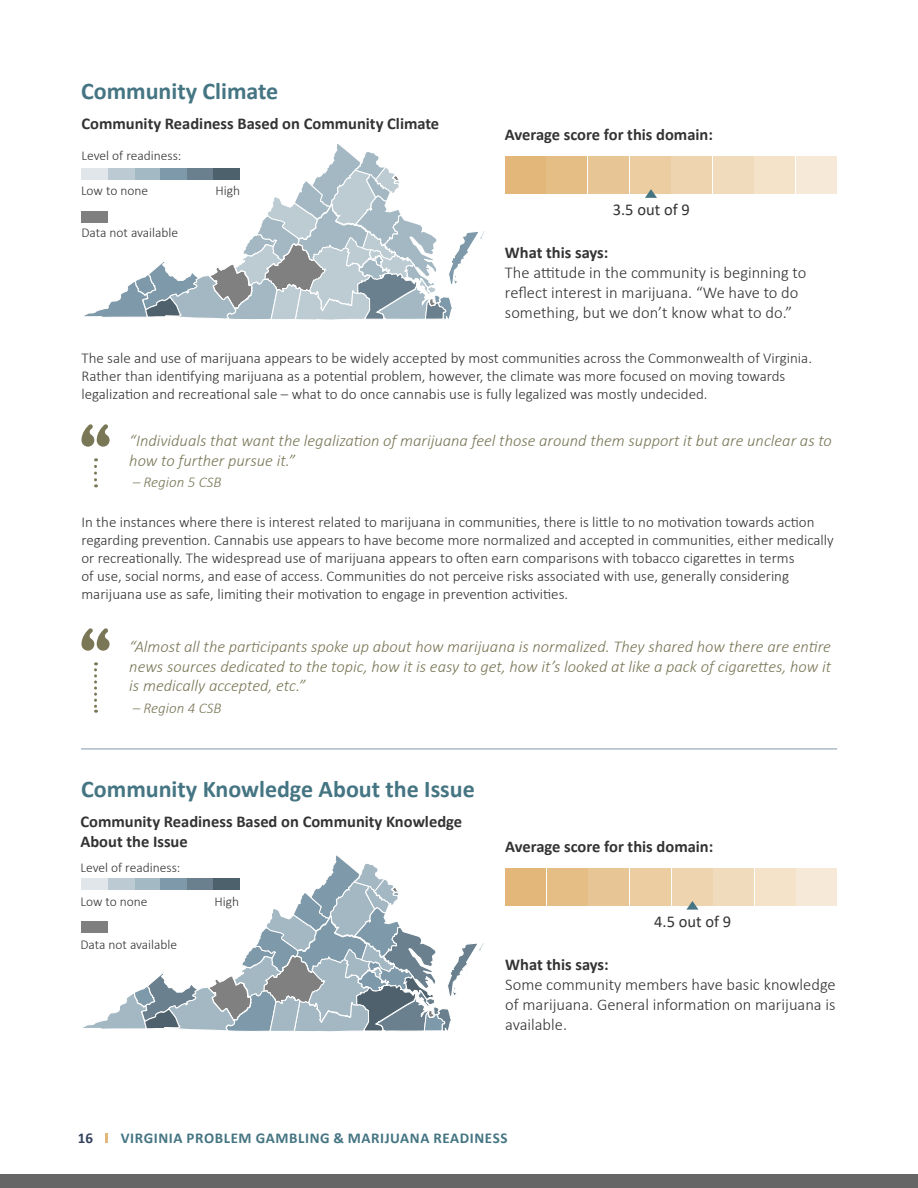
<style>
.page{position:relative;width:918px;height:1188px;background:#fff}
.page>*{position:absolute;margin:0;border:0;box-sizing:border-box;transform-origin:0 0}
.Body_Text{font:700 24px "Calibri";color:#457583}
.t1{font:italic 300 16.5px/19.8px "Calibri";color:#7a7757}
.Body_Text-2{font:300 16.5px/19.8px "Calibri";color:#333}
.Body_Text-3{font:700 16.5px/19.5px "Calibri";color:#333}
.Body_Text-4{font:16.5px "Calibri";color:#333}
.Body_Text-5{font:300 15px/18px "Calibri";color:#333}
.t2{font:700 15px "Calibri";letter-spacing:.04em;color:#457583}
.t3{font:italic 300 15px "Calibri";color:#7a7757}
.t4{font:700 15px "Calibri";color:#33415d}
.Body_Text-6{font:300 13.5px "Calibri";color:#333}
</style>
<div class="page">
<svg style="left:105px;top:1133px;width:3px;height:10px"></svg>
<div style="left:0;top:1175px;width:918px;height:13px;background:#666"></div>
<div style="left:505px;top:156px;width:40px;height:38px;background:#e2b779"></div>
<div style="left:547px;top:156px;width:40px;height:38px;background:#e5be86"></div>
<div style="left:588px;top:156px;width:41px;height:38px;background:#e8c594"></div>
<div style="left:630px;top:156px;width:40px;height:38px;background:#ebcda1"></div>
<div style="left:672px;top:156px;width:40px;height:38px;background:#eed4af"></div>
<div style="left:713px;top:156px;width:41px;height:38px;background:#f0dbbc"></div>
<div style="left:755px;top:156px;width:40px;height:38px;background:#f4e2c9"></div>
<div style="left:796px;top:156px;width:41px;height:38px;background:#f6e9d7"></div>
<div style="left:505px;top:868px;width:41px;height:37px;background:#e2b779"></div>
<div style="left:547px;top:868px;width:40px;height:37px;background:#e5be86"></div>
<div style="left:589px;top:868px;width:40px;height:37px;background:#e8c594"></div>
<div style="left:630px;top:868px;width:41px;height:37px;background:#ebcda1"></div>
<div style="left:672px;top:868px;width:40px;height:37px;background:#eed4af"></div>
<div style="left:713px;top:868px;width:41px;height:37px;background:#f0dbbc"></div>
<div style="left:755px;top:868px;width:40px;height:37px;background:#f4e2c9"></div>
<div style="left:797px;top:868px;width:40px;height:37px;background:#f6e9d7"></div>
<svg style="left:81px;top:424px;width:29px;height:23px"></svg>
<svg style="left:81px;top:628px;width:29px;height:23px"></svg>
<svg style="left:94px;top:458px;width:3px;height:29px"></svg>
<svg style="left:94px;top:662px;width:3px;height:51px"></svg>
<hr style="left:81px;top:749px;width:756px;height:1px;background:#7e99a9">
<img style="left:81px;top:144px;width:404px;height:176px">
<img style="left:545px;top:157px;width:210px;height:41px">
<img style="left:81px;top:855px;width:403px;height:177px">
<img style="left:506px;top:869px;width:330px;height:41px">
<p class="Body_Text" style="left:81px;top:74px;width:199px">Community Climate</p>
<p class="Body_Text-3" style="left:81px;top:114px;width:359px">Community Readiness Based on Community Climate</p>
<p class="Body_Text-6" style="left:81px;top:147px;width:102px">Level of readiness:</p>
<p class="Body_Text-6" style="left:81px;top:182px;width:69px">Low to none</p>
<p class="Body_Text-6" style="left:81px;top:224px;width:98px">Data not available</p>
<p class="Body_Text-6" style="left:216px;top:182px;width:26px">High</p>
<p class="Body_Text-3" style="left:505px;top:124px;width:210px">Average score for this domain:</p>
<p class="Body_Text-4" style="left:613px;top:198px;width:79px">3.5 out of 9</p>
<p class="Body_Text-3" style="left:505px;top:243px;width:105px">What this says:</p>
<p class="Body_Text-2" style="left:505px;top:263px;width:303px">The attitude in the community is beginning to reflect interest in marijuana. “We have to do something, but we don’t know what to do.”</p>
<p class="Body_Text-5" style="left:81px;top:349px;width:732px">The sale and use of marijuana appears to be widely accepted by most communities across the Commonwealth of Virginia.<br>Rather than identifying marijuana as a potential problem, however, the climate was more focused on moving towards legalization and recreational sale – what to do once cannabis use is fully legalized was mostly undecided.</p>
<p class="t1" style="left:129px;top:431px;width:704px">“Individuals that want the legalization of marijuana feel those around them support it but are unclear as to how to further pursue it.”</p>
<p class="t3" style="left:133px;top:473px;width:90px">– Region 5 CSB</p>
<p class="Body_Text-5" style="left:81px;top:513px;width:754px">In the instances where there is interest related to marijuana in communities, there is little to no motivation towards action regarding prevention. Cannabis use appears to have become more normalized and accepted in communities, either medically or recreationally. The widespread use of marijuana appears to often earn comparisons with tobacco cigarettes in terms<br>of use, social norms, and ease of access. Communities do not perceive risks associated with use, generally considering marijuana use as safe, limiting their motivation to engage in prevention activities.</p>
<p class="t1" style="left:129px;top:636px;width:703px;text-align:justify">“Almost all the participants spoke up about how marijuana is normalized. They shared how there are entire news sources dedicated to the topic, how it is easy to get, how it’s looked at like a pack of cigarettes, how it is medically accepted, etc.”</p>
<p class="t3" style="left:133px;top:698px;width:90px">– Region 4 CSB</p>
<p class="Body_Text" style="left:81px;top:772px;width:395px">Community Knowledge About the Issue</p>
<p class="Body_Text-3" style="left:80px;top:812px;width:383px">Community Readiness Based on Community Knowledge<br>About the Issue</p>
<p class="Body_Text-6" style="left:80px;top:859px;width:102px">Level of readiness:</p>
<p class="Body_Text-6" style="left:80px;top:894px;width:69px">Low to none</p>
<p class="Body_Text-6" style="left:80px;top:936px;width:98px">Data not available</p>
<p class="Body_Text-6" style="left:214px;top:894px;width:26px">High</p>
<p class="Body_Text-3" style="left:505px;top:836px;width:210px">Average score for this domain:</p>
<p class="Body_Text-4" style="left:654px;top:910px;width:79px">4.5 out of 9</p>
<p class="Body_Text-3" style="left:505px;top:955px;width:105px">What this says:</p>
<p class="Body_Text-2" style="left:505px;top:975px;width:332px;text-align:justify">Some community members have basic knowledge of marijuana. General information on marijuana is available.</p>
<p class="t4" style="left:78px;top:1127px;width:17px">16</p>
<p class="t2" style="left:121px;top:1127px;width:388px">VIRGINIA PROBLEM GAMBLING &amp; MARIJUANA READINESS</p>
</div>
